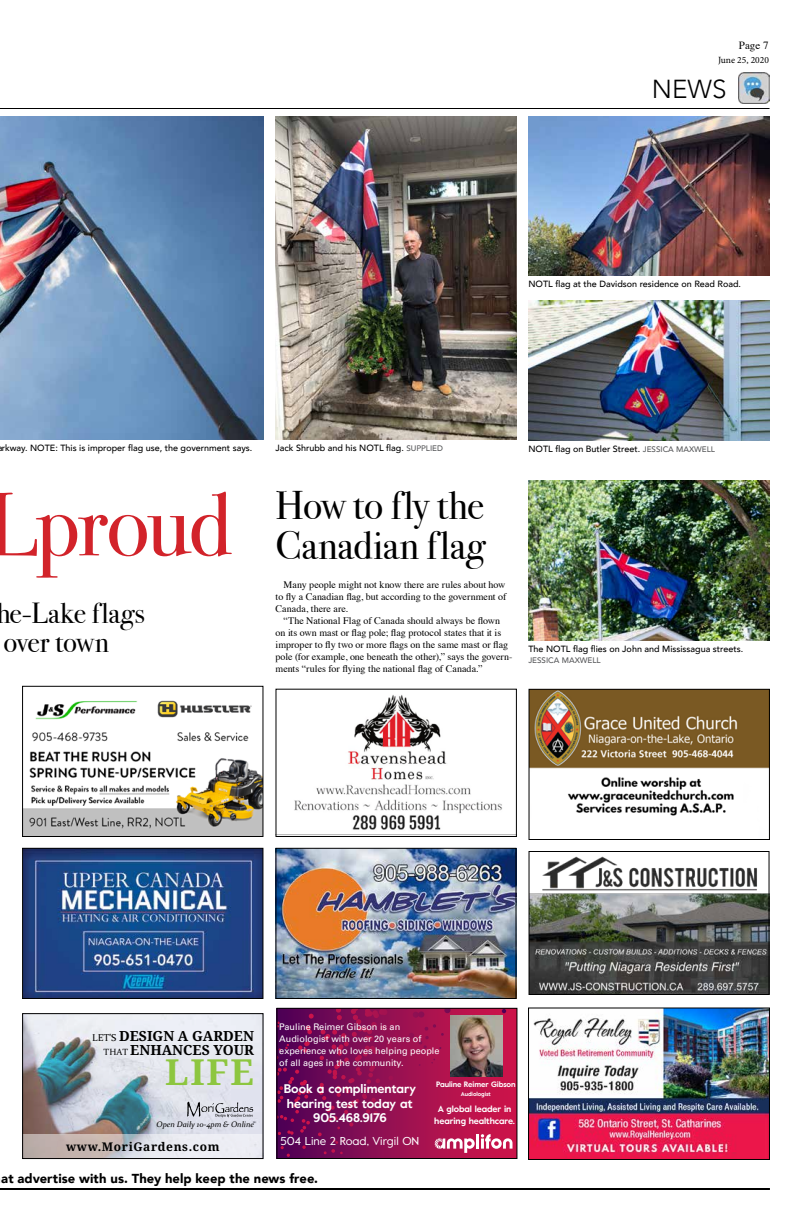
<style>
.page{position:relative;width:792px;height:1224px;background:#fff}
.page>*{position:absolute;margin:0;border:0;box-sizing:border-box;transform-origin:0 0}
.t1{font:90px "Bodoni Svty Two ITCTT";letter-spacing:-.025em;color:#d2232a}
.t2{font:40px/40px "Bodoni Svty Two ITCTT";letter-spacing:-.005em;color:#000}
.t3{font:700 35.9px "Noto Serif";color:#8dc63f}
.t4{font:29px/29px "Bodoni Svty Two ITCTT";letter-spacing:-.005em;color:#000}
.t5{font:300 26px "Avenir";color:#000}
.t6{font:700 14px/13.8px "Noto Serif";color:#000;text-align:right}
.t7{font:900 13px "Avenir";color:#000}
.t8{font:700 12.5px/14.6px "Value";color:#fff;text-align:center}
.t9{font:700 12px "Noto Serif";letter-spacing:.05em;color:#000}
.t10{font:11.5px "Value";color:#fff}
.t11{font:11px "Times";color:#000}
.t12{font:10px/12px "Times";color:#000;text-align:justify}
.t13{font:9.5px "Minion Pro";color:#000}
.t14{font:9.1px/12.2px "Univers LT Pro 55 Roman";color:#fff}
.t15{font:500 9px "Avenir";color:#000}
.t16{font:700 9px/11.8px "Value";letter-spacing:-.01em;color:#fff;text-align:center}
.t17{font:italic 8px "Constantia";color:#000}
.t18{font:500 8px "Avenir";color:#58595b}
.t19{font:700 7.8px "Value";letter-spacing:-.01em;color:#fff}
.t20{font:700 5.9px "Value";letter-spacing:-.01em;color:#fff}
.s1{font-size:8px;color:#58595b}
.s2{font-family:"Constantia";font-weight:400;font-size:10px}
.s3{font-family:"Constantia";font-weight:400;font-size:9px}
</style>
<div class="page">
<svg style="left:278px;top:1010px;width:237px;height:147px;background:#910d50"></svg>
<svg style="left:309px;top:1010px;width:197px;height:16px;background:#950f50"></svg>
<hr style="left:476px;top:1134px;width:3px;height:15px;background:#fff">
<svg style="left:435px;top:1138px;width:40px;height:15px"></svg>
<svg style="left:481px;top:1134px;width:32px;height:15px"></svg>
<img style="left:450px;top:1015px;width:53px;height:62px">
<div style="left:276px;top:1008px;width:241px;height:151px;border:1px solid #000"></div>
<img style="left:277px;top:850px;width:238px;height:147px">
<div style="left:275px;top:848px;width:242px;height:151px;border:1px solid #000"></div>
<img style="left:24px;top:700px;width:237px;height:135px">
<div style="left:22px;top:686px;width:241px;height:151px;border:1px solid #000"></div>
<img style="left:24px;top:850px;width:237px;height:147px">
<div style="left:22px;top:848px;width:241px;height:151px;border:1px solid #000"></div>
<img style="left:24px;top:1015px;width:237px;height:120px">
<svg style="left:24px;top:1135px;width:237px;height:22px;background:#d6d1d3"></svg>
<svg style="left:187px;top:1102px;width:66px;height:15px"></svg>
<div style="left:22px;top:1013px;width:241px;height:146px;border:1px solid #000"></div>
<img style="left:531px;top:691px;width:237px;height:125px">
<div style="left:529px;top:689px;width:241px;height:151px;border:1px solid #000"></div>
<img style="left:277px;top:695px;width:238px;height:140px">
<div style="left:275px;top:689px;width:242px;height:148px;border:1px solid #000"></div>
<img style="left:531px;top:856px;width:237px;height:137px">
<div style="left:529px;top:851px;width:241px;height:144px;border:1px solid #000"></div>
<hr style="left:0;top:1188px;width:770px;height:2px;background:#000">
<img style="left:529px;top:116px;width:241px;height:160px">
<img style="left:529px;top:300px;width:241px;height:141px">
<img style="left:0;top:116px;width:263px;height:324px">
<img style="left:275px;top:116px;width:242px;height:324px">
<hr style="left:0;top:108px;width:770px;height:1px;background:#000">
<img style="left:738px;top:72px;width:31px;height:31px">
<img style="left:530px;top:1010px;width:238px;height:148px">
<div style="left:528px;top:1008px;width:242px;height:152px;border:1px solid #000"></div>
<img style="left:529px;top:480px;width:241px;height:161px">
<p class="t11" style="left:739px;top:35px;width:31px">Page 7</p>
<p class="t13" style="left:718px;top:54px;width:52px">June 25, 2020</p>
<h3 class="t5" style="left:652px;top:74px;width:76px">NEWS</h3>
<p class="t15" style="left:528px;top:276px;width:214px">NOTL flag at the Davidson residence on Read Road.</p>
<p class="t15" style="left:2px;top:440px;width:252px">rkway. NOTE: This is improper flag use, the government says.</p>
<p class="t15" style="left:275px;top:440px;width:169px">Jack Shrubb and his NOTL flag. <span class="s1">SUPPLIED</span></p>
<h1 class="t1" style="left:-13px;top:451px;width:246px">Lproud</h1>
<h3 class="t4" style="left:-4px;top:596px;width:151px">he-Lake flags over town</h3>
<h2 class="t2" style="left:275px;top:482px;width:211px">How to fly the<br>Canadian flag</h2>
<p class="t12" style="left:276px;top:578px;width:232px;text-indent:8px">Many people might not know there are rules about how to fly a Canadian flag, but according to the government of Canada, there are.</p>
<p class="t12" style="left:276px;top:614px;width:238px;text-align:left;text-indent:8px">“The National Flag of Canada should always be flown on its own mast or flag pole; flag protocol states that it is improper to fly two or more flags on the same mast or flag pole (for example, one beneath the other),” says the govern&shy;ments “rules for flying the national flag of Canada.”</p>
<p class="t15" style="left:528px;top:441px;width:188px">NOTL flag on Butler Street. <span class="s1">JESSICA MAXWELL</span></p>
<p class="t15" style="left:528px;top:641px;width:216px">The NOTL flag flies on John and Mississagua streets.</p>
<p class="t18" style="left:528px;top:653px;width:74px">JESSICA MAXWELL</p>
<h3 class="t6" style="left:92px;top:1030px;width:163px"><span class="s2">LET'S</span> DESIGN A GARDEN<br><span class="s3">THAT</span> ENHANCES YOUR</h3>
<h3 class="t3" style="left:165px;top:1047px;width:90px">LIFE</h3>
<p class="t17" style="left:156px;top:1119px;width:99px">Open Daily 10-4pm &amp; Online</p>
<p class="t9" style="left:66px;top:1138px;width:155px">www.MoriGardens.com</p>
<p class="t14" style="left:279px;top:1020px;width:162px">Pauline Reimer Gibson is an<br>Audiologist with over 20 years of experience who loves helping people of all ages in the community.</p>
<p class="t8" style="left:284px;top:1081px;width:134px">Book a complimentary hearing test today at<br>905.468.9176</p>
<p class="t10" style="left:280px;top:1133px;width:140px">504 Line 2 Road, Virgil ON</p>
<p class="t19" style="left:436px;top:1079px;width:81px">Pauline Reimer Gibson</p>
<p class="t20" style="left:461px;top:1089px;width:32px">Audiologist</p>
<p class="t16" style="left:434px;top:1103px;width:82px">A global leader in hearing healthcare.</p>
<h3 class="t7" style="left:1px;top:1167px;width:318px">at advertise with us. They help keep the news free.</h3>
</div>
